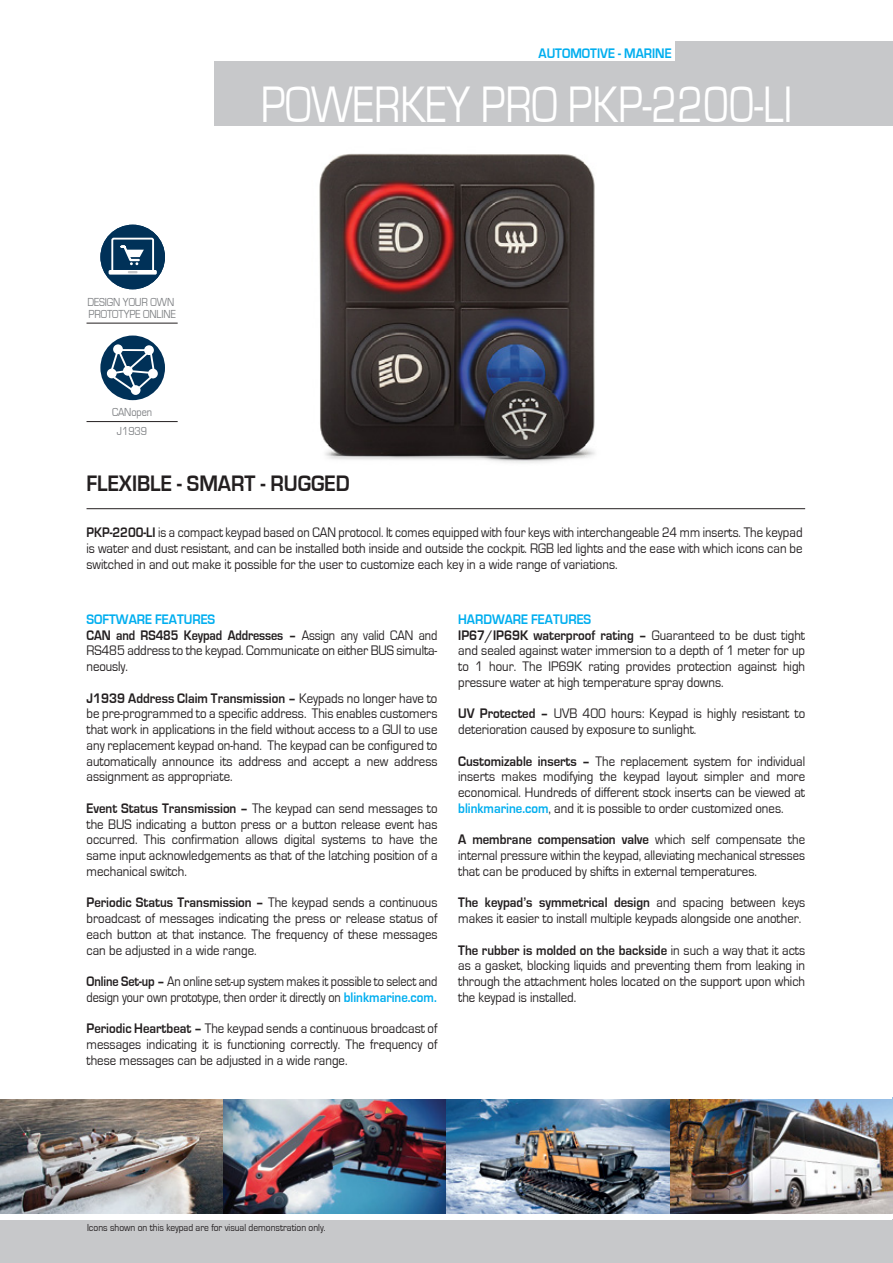
<style>
.page{position:relative;width:893px;height:1263px;background:#fff}
.page>*{position:absolute;margin:0;border:0;box-sizing:border-box;transform-origin:0 0}
.t1{font:52.8px "Eurostile";color:#fff;scale:.8 1}
.t2{font:700 23.1px "Eurostile";color:#231f20;scale:.9 1}
.t3{font:14.25px/15.8px "Eurostile";color:#231f20;text-align:justify;scale:.9 1}
.t4{font:14.25px/15.8px "Eurostile";color:#231f20;text-align:justify;scale:.87 1}
.t5{font:14.25px/15.8px "Eurostile";color:#231f20;scale:.86 1}
.t6{font:700 14.25px "Eurostile";color:#00aeef;scale:.9 1}
.t7{font:12px/12.3px "Eurostile";letter-spacing:-.005em;color:#808285;scale:.86 1}
.t8{font:10.5px "Eurostile";color:#231f20;scale:.9 1}
.s1{font-weight:700}
.s2{font-weight:700;color:#00aeef}
</style>
<div class="page">
<hr style="left:87px;top:508px;width:718px;height:1px;background:#231f20">
<img style="left:319px;top:153px;width:276px;height:310px">
<img style="left:0;top:1097px;width:893px;height:116px">
<div style="left:214px;top:61px;width:678px;height:64px;background:#c7c8ca"></div>
<div style="left:675px;top:41px;width:217px;height:74px;background:#c7c8ca"></div>
<div style="left:0;top:1219px;width:893px;height:44px;background:#c7c8ca"></div>
<div style="left:0;top:1091px;width:892px;height:7px;background:#fff"></div>
<hr style="left:87px;top:421px;width:91px;height:1px;background:#231f20">
<hr style="left:87px;top:323px;width:91px;height:1px;background:#231f20">
<div style="left:100px;top:225px;width:65px;height:64px;background:#003158;border-radius:50%"></div>
<div style="left:111px;top:238px;width:43px;height:36px;border:2px solid #fff;border-radius:2px"></div>
<div style="left:109px;top:270px;width:48px;height:5px;background:#fff;border-radius:2px"></div>
<svg style="left:120px;top:245px;width:24px;height:20px"></svg>
<svg style="left:128px;top:271px;width:10px;height:2px"></svg>
<div style="left:100px;top:335px;width:65px;height:65px;background:#003158;border-radius:50%"></div>
<svg style="left:113px;top:344px;width:10px;height:10px"></svg>
<div style="left:107px;top:369px;width:10px;height:9px;background:#f8f9fa;border-radius:50%"></div>
<svg style="left:144px;top:345px;width:10px;height:10px"></svg>
<svg style="left:108px;top:348px;width:48px;height:46px"></svg>
<p class="t6" style="left:539px;top:45px;width:149px">AUTOMOTIVE - MARINE</p>
<p class="t7" style="left:87px;top:296px;width:104px">DESIGN YOUR OWN<br>PROTOTYPE ONLINE</p>
<p class="t7" style="left:112px;top:403px;width:48px;line-height:18.3px;text-align:center">CANopen<br>J1939</p>
<h1 class="t1" style="left:261px;top:76px;width:666px">POWERKEY PRO PKP-2200-LI</h1>
<h2 class="t2" style="left:87px;top:470px;width:294px">FLEXIBLE - SMART - RUGGED</h2>
<p class="t4" style="left:87px;top:525px;width:825px"><span class="s1">PKP-2200-LI</span> is a compact keypad based on CAN protocol. It comes equipped with four keys with interchangeable 24 mm inserts. The keypad is water and dust resistant, and can be installed both inside and outside the cockpit. RGB led lights and the ease with which icons can be switched in and out make it possible for the user to customize each key in a wide range of variations.</p>
<p class="t5" style="left:87px;top:612px;width:409px"><span class="s2">SOFTWARE FEATURES<br></span><span class="s1">CAN and RS485 Keypad Addresses –</span> Assign any valid CAN and RS485 address to the keypad. Communicate on either BUS simulta&shy;neously.</p>
<p class="t3" style="left:87px;top:690px;width:391px"><span class="s1">J1939 Address Claim Transmission –</span> Keypads no longer have to be pre-programmed to a specific address. This enables customers that work in applications in the field without access to a GUI to use any replacement keypad on-hand. The keypad can be configured to automatically announce its address and accept a new address assignment as appropriate.</p>
<p class="t3" style="left:87px;top:800px;width:391px"><span class="s1">Event Status Transmission –</span> The keypad can send messages to the BUS indicating a button press or a button release event has occurred. This confirmation allows digital systems to have the same input acknowledgements as that of the latching position of a mechanical switch.</p>
<p class="t3" style="left:87px;top:895px;width:391px"><span class="s1">Periodic Status Transmission –</span> The keypad sends a continuous broadcast of messages indicating the press or release status of each button at that instance. The frequency of these messages can be adjusted in a wide range.</p>
<p class="t5" style="left:87px;top:974px;width:410px"><span class="s1">Online Set-up –</span> An online set-up system makes it possible to select and design your own prototype, then order it directly on <span class="s2">blinkmarine.com.</span></p>
<p class="t3" style="left:87px;top:1021px;width:391px"><span class="s1">Periodic Heartbeat –</span> The keypad sends a continuous broadcast of messages indicating it is functioning correctly. The frequency of these messages can be adjusted in a wide range.</p>
<p class="t3" style="left:458px;top:612px;width:387px;text-align:left"><span class="s2">HARDWARE FEATURES<br></span><span class="s1">IP67/IP69K waterproof rating –</span> Guaranteed to be dust tight and sealed against water immersion to a depth of 1 meter for up to 1 hour. The IP69K rating provides protection against high pressure water at high temperature spray downs.</p>
<p class="t3" style="left:458px;top:706px;width:387px"><span class="s1">UV Protected –</span> UVB 400 hours: Keypad is highly resistant to deterioration caused by exposure to sunlight.</p>
<p class="t3" style="left:458px;top:753px;width:387px"><span class="s1">Customizable inserts –</span> The replacement system for individual inserts makes modifying the keypad layout simpler and more economical. Hundreds of different stock inserts can be viewed at <span class="s2">blinkmarine.com</span>, and it is possible to order customized ones.</p>
<p class="t3" style="left:458px;top:832px;width:387px"><span class="s1">A membrane compensation valve</span> which self compensate the internal pressure within the keypad, alleviating mechanical stresses that can be produced by shifts in external temperatures.</p>
<p class="t3" style="left:458px;top:895px;width:387px"><span class="s1">The keypad’s symmetrical design</span> and spacing between keys makes it easier to install multiple keypads alongside one another.</p>
<p class="t3" style="left:458px;top:942px;width:387px"><span class="s1">The rubber is molded on the backside</span> in such a way that it acts as a gasket, blocking liquids and preventing them from leaking in through the attachment holes located on the support upon which the keypad is installed.</p>
<p class="t8" style="left:87px;top:1221px;width:266px">Icons shown on this keypad are for visual demonstration only.</p>
</div>
